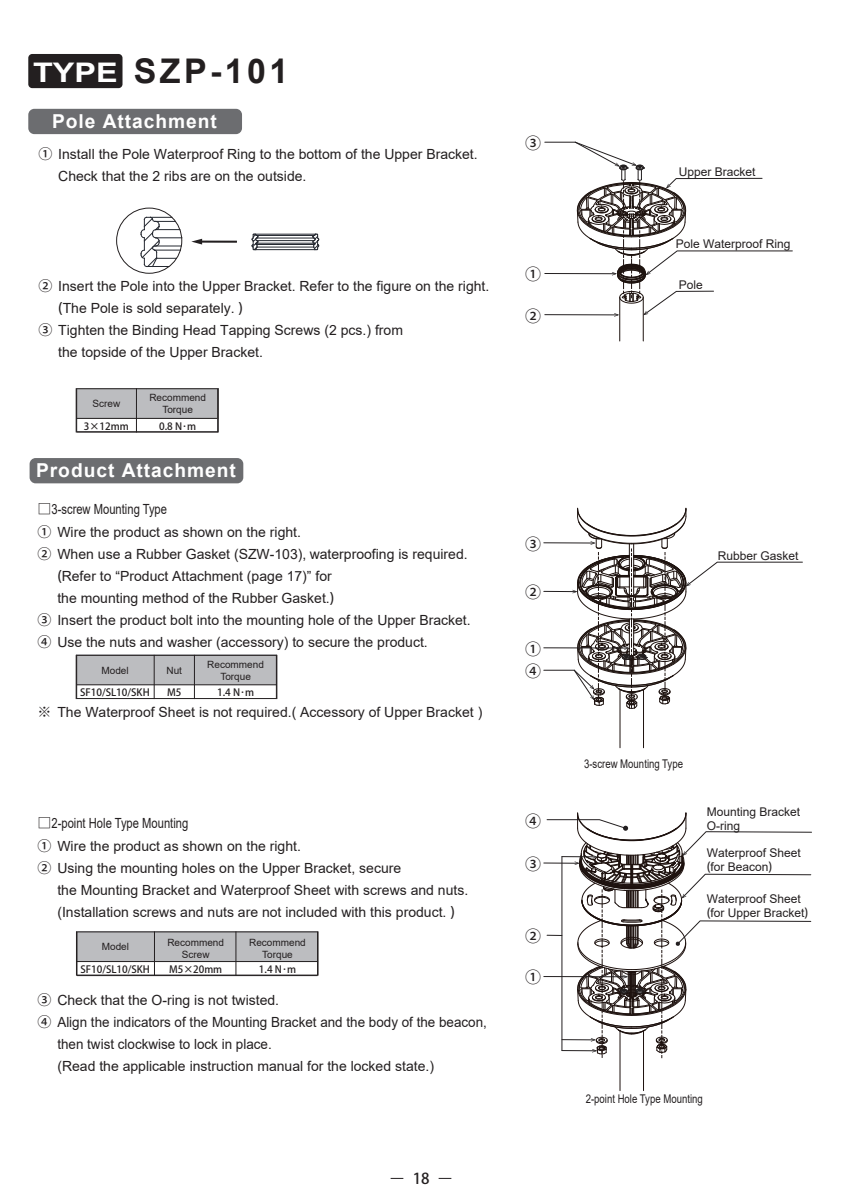
<style>
.page{position:relative;width:842px;height:1191px;background:#fff}
.page>*{position:absolute;margin:0;border:0;box-sizing:border-box;transform-origin:0 0}
.t1{font:700 34px "Arial";letter-spacing:.1em;color:#231f20}
.t2{font:700 19.2px "Arial";letter-spacing:.05em;color:#fff}
.t3{font:500 16px "Koz Go Pro";color:#231f20}
.t4{font:500 15px "Koz Go Pro";color:#231f20}
.t5{font:14px/22px "Arial";color:#231f20}
.t6{font:14px "Arial";color:#231f20;scale:.96 1}
.t7{font:14px "Arial";color:#231f20;scale:.8 1}
.t8{font:12px/14px "Arial";color:#231f20}
.t9{font:12px "Arial";color:#231f20;scale:.8 1}
.t10{font:10px/12px "Arial";color:#231f20;text-align:center}
.t11{font:500 10px "Koz Go Pro";color:#231f20}
.s1{font-size:27px;color:#fff}
.s2{font-family:"Koz Go Pro";font-weight:500}
.s3{font-family:"Koz Go Pr 6 N";font-weight:400}
</style>
<div class="page">
<svg style="left:391px;top:1178px;width:12px;height:1px"></svg>
<svg style="left:439px;top:1178px;width:12px;height:1px"></svg>
<div style="left:28px;top:54px;width:94px;height:34px;background:#231f20;border-radius:4px"></div>
<hr style="left:643px;top:297px;width:1px;height:44px;background:#1e130f">
<hr style="left:619px;top:297px;width:1px;height:44px;background:#1e130f">
<hr style="left:277px;top:655px;width:1px;height:44px;background:#231f20">
<svg style="left:77px;top:655px;width:200px;height:44px"></svg>
<hr style="left:77px;top:684px;width:200px;height:1px;background:#231f20">
<hr style="left:154px;top:655px;width:1px;height:44px;background:#231f20">
<hr style="left:194px;top:655px;width:1px;height:44px;background:#231f20">
<hr style="left:76px;top:655px;width:1px;height:44px;background:#231f20">
<hr style="left:643px;top:689px;width:1px;height:58px;background:#1e130f">
<hr style="left:620px;top:689px;width:1px;height:58px;background:#1e130f">
<hr style="left:643px;top:1030px;width:1px;height:60px;background:#1d110e">
<hr style="left:620px;top:1030px;width:1px;height:60px;background:#1d110e">
<hr style="left:200px;top:241px;width:37px;height:2px;background:#231f20">
<svg style="left:191px;top:239px;width:11px;height:5px"></svg>
<svg style="left:140px;top:217px;width:42px;height:50px"></svg>
<hr style="left:255px;top:234px;width:61px;height:1px;background:#242830">
<hr style="left:256px;top:244px;width:58px;height:1px;background:#242830">
<hr style="left:257px;top:238px;width:57px;height:1px;background:#242830">
<hr style="left:257px;top:240px;width:57px;height:1px;background:#242830">
<hr style="left:257px;top:247px;width:57px;height:1px;background:#242830">
<hr style="left:256px;top:249px;width:59px;height:1px;background:#242830">
<hr style="left:257px;top:235px;width:57px;height:1px;background:#242830">
<hr style="left:257px;top:243px;width:57px;height:1px;background:#242830">
<svg style="left:251px;top:233px;width:7px;height:17px"></svg>
<svg style="left:312px;top:233px;width:7px;height:17px"></svg>
<hr style="left:545px;top:273px;width:70px;height:1px;background:#231f20">
<hr style="left:545px;top:142px;width:30px;height:1px;background:#231f20">
<hr style="left:545px;top:314px;width:73px;height:1px;background:#231f20">
<hr style="left:544px;top:542px;width:50px;height:1px;background:#231f20">
<hr style="left:544px;top:670px;width:30px;height:1px;background:#231f20">
<hr style="left:544px;top:591px;width:32px;height:1px;background:#231f20">
<div style="left:116px;top:208px;width:66px;height:65px;border:1px solid #231f20;border-radius:50%"></div>
<hr style="left:544px;top:862px;width:34px;height:1px;background:#231f20">
<hr style="left:544px;top:647px;width:84px;height:1px;background:#231f20">
<svg style="left:572px;top:508px;width:231px;height:201px"></svg>
<hr style="left:544px;top:976px;width:82px;height:1px;background:#231f20">
<svg style="left:546px;top:812px;width:266px;height:245px"></svg>
<svg style="left:77px;top:931px;width:241px;height:44px"></svg>
<hr style="left:76px;top:961px;width:242px;height:1px;background:#231f20">
<hr style="left:77px;top:975px;width:241px;height:1px;background:#231f20">
<hr style="left:154px;top:931px;width:1px;height:44px;background:#231f20">
<hr style="left:236px;top:931px;width:1px;height:44px;background:#231f20">
<hr style="left:76px;top:931px;width:1px;height:44px;background:#231f20">
<hr style="left:318px;top:931px;width:1px;height:44px;background:#231f20">
<svg style="left:77px;top:388px;width:141px;height:43px"></svg>
<hr style="left:76px;top:418px;width:141px;height:1px;background:#231f20">
<hr style="left:77px;top:431px;width:141px;height:1px;background:#231f20">
<hr style="left:136px;top:388px;width:1px;height:44px;background:#231f20">
<hr style="left:76px;top:388px;width:1px;height:44px;background:#231f20">
<hr style="left:218px;top:388px;width:1px;height:44px;background:#231f20">
<div style="left:30px;top:458px;width:213px;height:25px;background:#6c6d70;border-radius:6px"></div>
<div style="left:28px;top:109px;width:214px;height:25px;background:#6c6d70;border-radius:6px"></div>
<svg style="left:574px;top:141px;width:219px;height:176px"></svg>
<h1 class="t1" style="left:33px;top:47px;width:257px"><span class="s1">TYPE</span> SZP-101</h1>
<h2 class="t2" style="left:52px;top:108px;width:166px">Pole Attachment</h2>
<p class="t5" style="left:58px;top:143px;width:421px;text-indent:-20px"><span class="s2">①</span> Install the Pole Waterproof Ring to the bottom of the Upper Bracket.<br>Check that the 2 ribs are on the outside.</p>
<p class="t5" style="left:38px;top:275px;width:452px"><span class="s2">②</span> Insert the Pole into the Upper Bracket. Refer to the figure on the right.</p>
<p class="t5" style="left:58px;top:297px;width:186px"><span class="s2">(</span>The Pole is sold separately. <span class="s2">)</span></p>
<p class="t5" style="left:38px;top:319px;width:366px"><span class="s2">③</span> Tighten the Binding Head Tapping Screws (2 pcs.) from</p>
<p class="t5" style="left:58px;top:341px;width:206px">the topside of the Upper Bracket.</p>
<p class="t10" style="left:92px;top:398px;width:29px">Screw</p>
<p class="t10" style="left:149px;top:392px;width:58px">Recommend<br>Torque</p>
<p class="t11" style="left:84px;top:419px;width:46px">3×12mm</p>
<p class="t11" style="left:159px;top:419px;width:39px">0.8 N<span class="s3">･</span>m</p>
<h2 class="t2" style="left:36px;top:457px;width:201px">Product Attachment</h2>
<p class="t7" style="left:38px;top:500px;width:163px"><span class="s2">□</span>3-screw Mounting Type</p>
<p class="t5" style="left:38px;top:521px;width:265px"><span class="s2">①</span> Wire the product as shown on the right.</p>
<p class="t5" style="left:38px;top:543px;width:432px"><span class="s2">②</span> When use a Rubber Gasket (SZW-103), waterproofing is required.</p>
<p class="t5" style="left:57px;top:565px;width:276px"><span class="s2">(</span>Refer to “Product Attachment (page 17)” for</p>
<p class="t5" style="left:57px;top:587px;width:278px">the mounting method of the Rubber Gasket.<span class="s2">)</span></p>
<p class="t5" style="left:38px;top:609px;width:435px"><span class="s2">③</span> Insert the product bolt into the mounting hole of the Upper Bracket.</p>
<p class="t5" style="left:38px;top:631px;width:392px"><span class="s2">④</span> Use the nuts and washer (accessory) to secure the product.</p>
<p class="t10" style="left:102px;top:664px;width:29px">Model</p>
<p class="t10" style="left:166px;top:664px;width:17px">Nut</p>
<p class="t10" style="left:207px;top:658px;width:58px">Recommend<br>Torque</p>
<p class="t11" style="left:80px;top:686px;width:71px">SF10/SL10/SKH</p>
<p class="t11" style="left:167px;top:686px;width:16px">M5</p>
<p class="t11" style="left:217px;top:686px;width:39px">1.4 N<span class="s3">･</span>m</p>
<p class="t5" style="left:38px;top:701px;width:446px"><span class="s2">※</span> The Waterproof Sheet is not required.( Accessory of Upper Bracket )</p>
<p class="t7" style="left:38px;top:813px;width:190px"><span class="s2">□</span>2-point Hole Type Mounting</p>
<p class="t5" style="left:38px;top:835px;width:265px"><span class="s2">①</span> Wire the product as shown on the right.</p>
<p class="t5" style="left:38px;top:857px;width:365px"><span class="s2">②</span> Using the mounting holes on the Upper Bracket, secure</p>
<p class="t5" style="left:57px;top:879px;width:412px">the Mounting Bracket and Waterproof Sheet with screws and nuts.</p>
<p class="t5" style="left:57px;top:901px;width:399px">(Installation screws and nuts are not included with this product. <span class="s2">)</span></p>
<p class="t10" style="left:102px;top:941px;width:29px">Model</p>
<p class="t10" style="left:249px;top:936px;width:58px">Recommend<br>Torque</p>
<p class="t10" style="left:167px;top:936px;width:58px">Recommend<br>Screw</p>
<p class="t11" style="left:80px;top:962px;width:71px">SF10/SL10/SKH</p>
<p class="t11" style="left:169px;top:962px;width:55px">M5×20mm</p>
<p class="t11" style="left:259px;top:962px;width:39px">1.4 N<span class="s3">･</span>m</p>
<p class="t5" style="left:38px;top:989px;width:243px"><span class="s2">③</span> Check that the O-ring is not twisted.</p>
<p class="t6" style="left:38px;top:1012px;width:470px"><span class="s2">④</span> Align the indicators of the Mounting Bracket and the body of the beacon,</p>
<p class="t6" style="left:57px;top:1034px;width:225px">then twist clockwise to lock in place.</p>
<p class="t5" style="left:57px;top:1055px;width:378px">(Read the applicable instruction manual for the locked state.)</p>
<p class="t4" style="left:413px;top:1169px;width:18px">18</p>
<p class="t3" style="left:525px;top:133px;width:17px">③</p>
<p class="t3" style="left:525px;top:264px;width:17px">①</p>
<p class="t3" style="left:525px;top:305px;width:17px">②</p>
<p class="t8" style="left:679px;top:164px;width:78px">Upper Bracket</p>
<p class="t8" style="left:676px;top:237px;width:116px">Pole Waterproof Ring</p>
<p class="t8" style="left:679px;top:277px;width:26px">Pole</p>
<p class="t3" style="left:525px;top:533px;width:17px">③</p>
<p class="t3" style="left:525px;top:582px;width:17px">②</p>
<p class="t3" style="left:525px;top:638px;width:17px">①</p>
<p class="t3" style="left:525px;top:661px;width:17px">④</p>
<p class="t8" style="left:718px;top:548px;width:82px">Rubber Gasket</p>
<p class="t9" style="left:584px;top:755px;width:125px">3-screw Mounting Type</p>
<p class="t3" style="left:525px;top:810px;width:17px">④</p>
<p class="t8" style="left:707px;top:804px;width:95px">Mounting Bracket<br>O-ring</p>
<p class="t3" style="left:525px;top:853px;width:17px">③</p>
<p class="t3" style="left:525px;top:926px;width:17px">②</p>
<p class="t3" style="left:525px;top:967px;width:17px">①</p>
<p class="t8" style="left:707px;top:845px;width:96px">Waterproof Sheet <span class="s2">(</span>for Beacon<span class="s2">)</span></p>
<p class="t8" style="left:707px;top:891px;width:103px">Waterproof Sheet <span class="s2">(</span>for Upper Bracket<span class="s2">)</span></p>
<p class="t9" style="left:586px;top:1091px;width:148px">2-point Hole Type Mounting</p>
</div>
